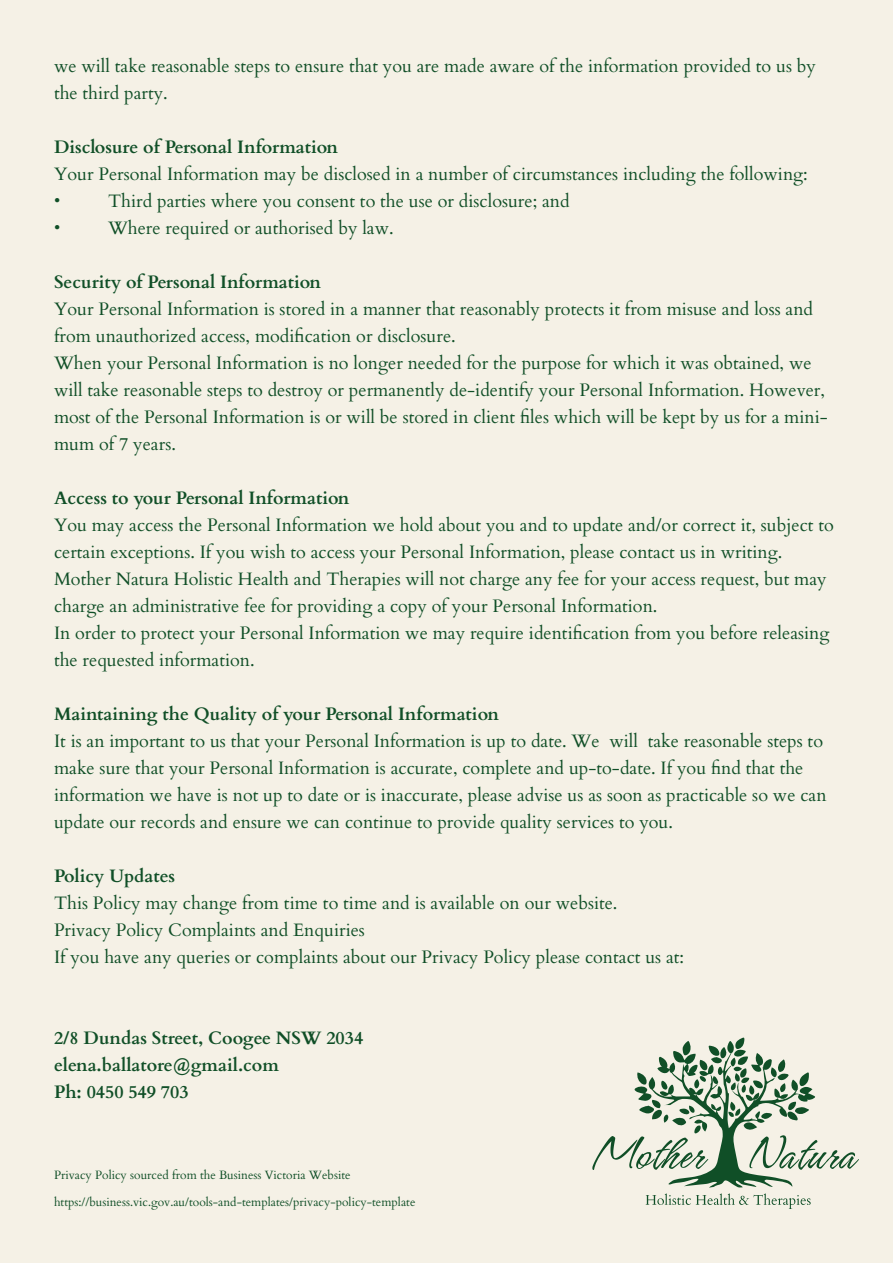
<style>
.page{position:relative;width:893px;height:1263px;background:#f5f1e6}
.page>*{position:absolute;margin:0;border:0;box-sizing:border-box;transform-origin:0 0}
.t1{font:18px/27px "Cardo";color:#104f27}
.t2{font:700 18px/27px "Cardo";color:#104f27}
.t3{font:12px "Cardo";color:#104f27}
</style>
<div class="page">
<svg style="left:592px;top:1037px;width:267px;height:172px"></svg>
<p class="t1" style="left:54px;top:51px;width:764px">we will take reasonable steps to ensure that you are made aware of the information provided to us by the third party.</p>
<p class="t2" style="left:54px;top:132px;width:286px">Disclosure of Personal Information</p>
<p class="t1" style="left:54px;top:159px;width:755px">Your Personal Information may be disclosed in a number of circumstances including the following: •</p>
<p class="t1" style="left:108px;top:186px;width:463px">Third parties where you consent to the use or disclosure; and</p>
<p class="t1" style="left:54px;top:213px;width:8px">•</p>
<p class="t1" style="left:108px;top:213px;width:287px">Where required or authorised by law.</p>
<p class="t2" style="left:54px;top:267px;width:269px">Security of Personal Information</p>
<p class="t1" style="left:54px;top:294px;width:775px">Your Personal Information is stored in a manner that reasonably protects it from misuse and loss and from unauthorized access, modification or disclosure.<br>When your Personal Information is no longer needed for the purpose for which it was obtained, we will take reasonable steps to destroy or permanently de-identify your Personal Information. However, most of the Personal Information is or will be stored in client files which will be kept by us for a mini&shy;mum of 7 years.</p>
<p class="t2" style="left:54px;top:483px;width:297px">Access to your Personal Information</p>
<p class="t1" style="left:54px;top:510px;width:781px">You may access the Personal Information we hold about you and to update and/or correct it, subject to certain exceptions. If you wish to access your Personal Information, please contact us in writing.<br>Mother Natura Holistic Health and Therapies will not charge any fee for your access request, but may charge an administrative fee for providing a copy of your Personal Information.<br>In order to protect your Personal Information we may require identification from you before releasing the requested information.</p>
<p class="t2" style="left:54px;top:699px;width:446px">Maintaining the Quality of your Personal Information</p>
<p class="t1" style="left:54px;top:726px;width:774px">It is an important to us that your Personal Information is up to date. We will take reasonable steps to make sure that your Personal Information is accurate, complete and up-to-date. If you find that the information we have is not up to date or is inaccurate, please advise us as soon as practicable so we can update our records and ensure we can continue to provide quality services to you.</p>
<p class="t2" style="left:54px;top:861px;width:123px">Policy Updates</p>
<p class="t1" style="left:54px;top:888px;width:632px">This Policy may change from time to time and is available on our website.<br>Privacy Policy Complaints and Enquiries<br>If you have any queries or complaints about our Privacy Policy please contact us at:</p>
<p class="t2" style="left:54px;top:1023px;width:311px">2/8 Dundas Street, Coogee NSW 2034 elena.ballatore@gmail.com<br>Ph: 0450 549 703</p>
<p class="t3" style="left:54px;top:1165px;width:298px">Privacy Policy sourced from the Business Victoria Website</p>
<p class="t3" style="left:54px;top:1192px;width:363px">https://business.vic.gov.au/tools-and-templates/privacy-policy-template</p>
</div>
